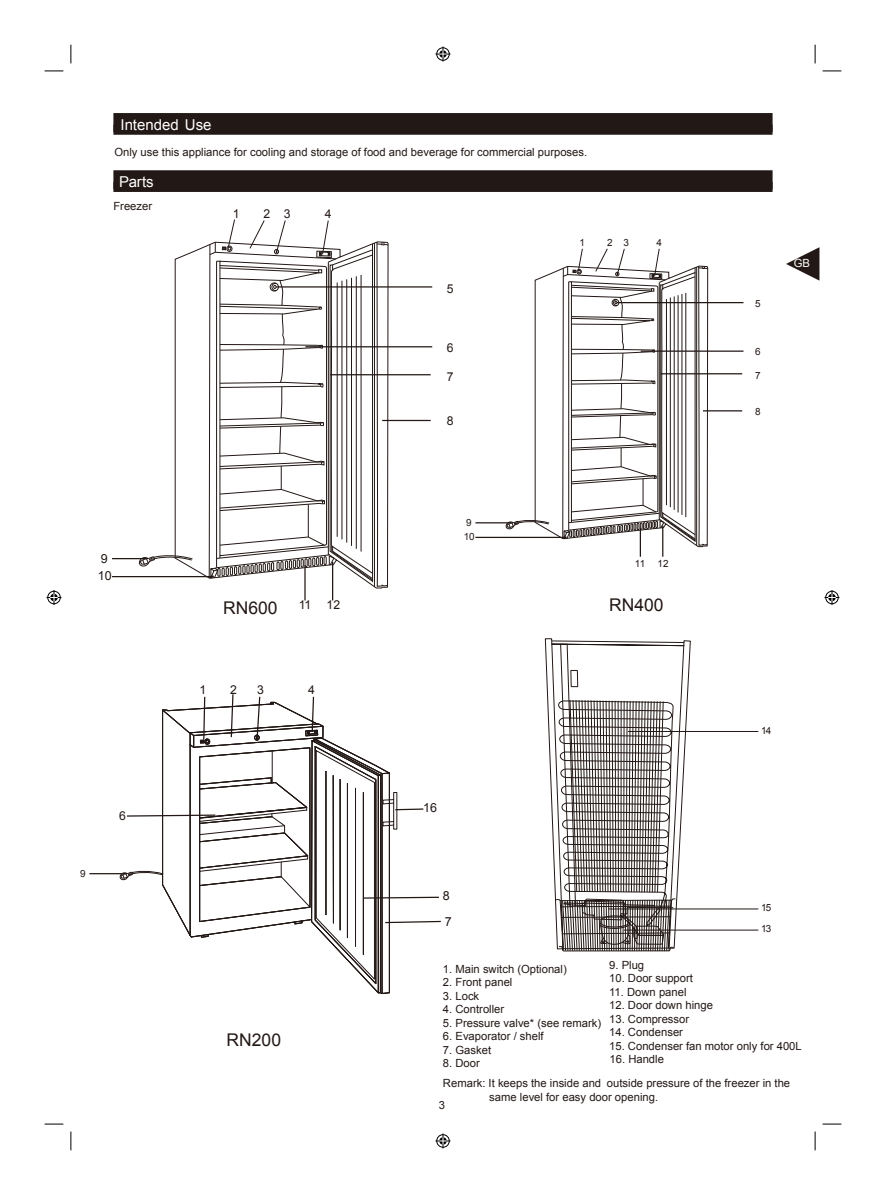
<style>
.page{position:relative;width:886px;height:1195px;background:#fff}
.page>*{position:absolute;margin:0;border:0;box-sizing:border-box;transform-origin:0 0}
.t1{font:17.5px "Arial";color:#221815}
.t2{font:15px "Arial";color:#fff}
.t3{font:12.5px/17.5px "Arial";color:#221815}
.t4{font:12.25px "Arial";color:#221815}
.t5{font:11.25px/14.5px "Arial";color:#221815}
.t6{font:11.25px "Arial";color:#221815}
.t7{font:11.25px "Arial";color:#fff}
.t8{font:9.88px/13.9px "Arial";letter-spacing:-.065em;color:#221815}
.s1{font-style:inherit}
</style>
<div class="page">
<svg style="left:786px;top:247px;width:33px;height:33px"></svg>
<div style="left:113px;top:113px;width:659px;height:19px;background:#221815"></div>
<div style="left:113px;top:125px;width:659px;height:10px;background:#221815"></div>
<div style="left:113px;top:170px;width:659px;height:19px;background:#221815"></div>
<div style="left:113px;top:182px;width:659px;height:10px;background:#221815"></div>
<svg style="left:45px;top:70px;width:18px;height:2px"></svg>
<svg style="left:822px;top:70px;width:19px;height:2px"></svg>
<svg style="left:45px;top:1123px;width:18px;height:1px"></svg>
<svg style="left:822px;top:1123px;width:19px;height:1px"></svg>
<svg style="left:70px;top:45px;width:2px;height:18px"></svg>
<svg style="left:70px;top:1131px;width:2px;height:18px"></svg>
<svg style="left:814px;top:45px;width:2px;height:18px"></svg>
<svg style="left:814px;top:1131px;width:2px;height:18px"></svg>
<svg style="left:435px;top:46px;width:15px;height:15px"></svg>
<svg style="left:435px;top:1133px;width:15px;height:15px"></svg>
<svg style="left:46px;top:590px;width:15px;height:15px"></svg>
<svg style="left:824px;top:590px;width:15px;height:15px"></svg>
<hr style="left:628px;top:731px;width:130px;height:1px;background:#221815">
<hr style="left:624px;top:929px;width:134px;height:1px;background:#221815">
<hr style="left:609px;top:908px;width:149px;height:1px;background:#221815">
<svg style="left:174px;top:244px;width:214px;height:344px"></svg>
<svg style="left:138px;top:554px;width:55px;height:13px"></svg>
<hr style="left:276px;top:286px;width:156px;height:1px;background:#221815">
<hr style="left:305px;top:346px;width:127px;height:1px;background:#221815">
<hr style="left:330px;top:374px;width:101px;height:1px;background:#221815">
<hr style="left:382px;top:420px;width:49px;height:1px;background:#221815">
<hr style="left:332px;top:562px;width:1px;height:38px;background:#221815">
<hr style="left:304px;top:565px;width:2px;height:35px;background:#221815">
<hr style="left:112px;top:558px;width:34px;height:1px;background:#221815">
<hr style="left:112px;top:576px;width:100px;height:1px;background:#221815">
<svg style="left:544px;top:638px;width:147px;height:314px"></svg>
<svg style="left:208px;top:134px;width:181px;height:452px"></svg>
<svg style="left:534px;top:268px;width:28px;height:271px"></svg>
<svg style="left:504px;top:519px;width:46px;height:11px"></svg>
<hr style="left:617px;top:302px;width:126px;height:1px;background:#221815">
<hr style="left:641px;top:350px;width:102px;height:2px;background:#221815">
<hr style="left:661px;top:373px;width:81px;height:1px;background:#221815">
<hr style="left:703px;top:410px;width:39px;height:1px;background:#221815">
<hr style="left:475px;top:522px;width:37px;height:1px;background:#221815">
<hr style="left:475px;top:536px;width:90px;height:2px;background:#221815">
<svg style="left:562px;top:248px;width:147px;height:308px"></svg>
<svg style="left:119px;top:694px;width:322px;height:300px"></svg>
<hr style="left:89px;top:872px;width:37px;height:2px;background:#221815">
<h2 class="t2" style="left:120px;top:115px;width:93px">Intended Use</h2>
<p class="t5" style="left:114px;top:145px;width:474px">Only use this appliance for cooling and storage of food and beverage for commercial purposes.</p>
<h2 class="t2" style="left:119px;top:172px;width:36px">Parts</h2>
<p class="t5" style="left:113px;top:198px;width:40px">Freezer</p>
<p class="t4" style="left:233px;top:205px;width:8px">1</p>
<p class="t4" style="left:263px;top:205px;width:29px">2 3</p>
<p class="t4" style="left:325px;top:205px;width:8px">4</p>
<p class="t4" style="left:447px;top:280px;width:8px">5</p>
<p class="t4" style="left:447px;top:339px;width:8px">6</p>
<p class="t4" style="left:447px;top:368px;width:8px">7</p>
<p class="t4" style="left:447px;top:412px;width:8px">8</p>
<p class="t8" style="left:579px;top:236px;width:7px">1</p>
<p class="t8" style="left:607px;top:236px;width:24px">2 3</p>
<p class="t8" style="left:656px;top:236px;width:7px">4</p>
<p class="t8" style="left:755px;top:297px;width:7px">5</p>
<p class="t8" style="left:755px;top:344px;width:7px">6</p>
<p class="t8" style="left:755px;top:368px;width:7px">7</p>
<p class="t8" style="left:755px;top:404px;width:7px">8</p>
<p class="t7" style="left:794px;top:256px;width:18px">GB</p>
<p class="t3" style="left:98px;top:549px;width:15px">9<br>10</p>
<p class="t8" style="left:80px;top:866px;width:7px">9</p>
<p class="t4" style="left:119px;top:807px;width:8px">6</p>
<h1 class="t1" style="left:223px;top:596px;width:56px">RN600</h1>
<p class="t4" style="left:299px;top:597px;width:43px">11 12</p>
<p class="t4" style="left:199px;top:681px;width:8px">1</p>
<p class="t4" style="left:230px;top:681px;width:8px">2</p>
<p class="t4" style="left:257px;top:681px;width:8px">3</p>
<p class="t4" style="left:308px;top:681px;width:8px">4</p>
<h1 class="t1" style="left:227px;top:1027px;width:56px">RN200</h1>
<p class="t8" style="left:464px;top:515px;width:13px">9<br>10</p>
<p class="t3" style="left:423px;top:798px;width:15px">16</p>
<p class="t3" style="left:443px;top:887px;width:8px">8</p>
<p class="t3" style="left:445px;top:912px;width:8px">7</p>
<p class="t8" style="left:635px;top:556px;width:35px">11 12</p>
<h1 class="t1" style="left:609px;top:593px;width:56px">RN400</h1>
<p class="t8" style="left:761px;top:723px;width:12px">14</p>
<p class="t8" style="left:761px;top:900px;width:12px">15</p>
<p class="t8" style="left:761px;top:921px;width:12px">13</p>
<p class="t5" style="left:609px;top:957px;width:37px">9. Plug</p>
<p class="t5" style="left:609px;top:970px;width:85px">10. Door support</p>
<p class="t5" style="left:609px;top:984px;width:79px">11. Down panel</p>
<p class="t5" style="left:609px;top:997px;width:105px">12. Door down hinge</p>
<p class="t5" style="left:609px;top:1011px;width:82px">13. Compressor</p>
<p class="t5" style="left:609px;top:1024px;width:75px">14. Condenser</p>
<p class="t5" style="left:609px;top:1038px;width:194px">15. Condenser fan motor only for 400L</p>
<p class="t5" style="left:489px;top:1075px;width:302px;text-indent:-46px">Remark: It keeps the inside and outside pressure of the freezer in the same level for easy door opening.</p>
<p class="t6" style="left:443px;top:961px;width:125px"><span class="s1">1.</span> Main switch (<span class="s1">Optional</span>)</p>
<p class="t5" style="left:443px;top:974px;width:71px">2. Front panel</p>
<p class="t5" style="left:443px;top:988px;width:38px">3. Lock</p>
<p class="t5" style="left:443px;top:1001px;width:63px">4. Controller</p>
<p class="t5" style="left:443px;top:1015px;width:160px">5. Pressure valve* (see remark)</p>
<p class="t5" style="left:443px;top:1028px;width:102px">6. Evaporator / shelf</p>
<p class="t5" style="left:443px;top:1042px;width:50px">7. Gasket</p>
<p class="t5" style="left:443px;top:1055px;width:38px">8. Door</p>
<p class="t5" style="left:609px;top:1051px;width:56px">16. Handle</p>
<p class="t5" style="left:439px;top:1097px;width:8px">3</p>
</div>
